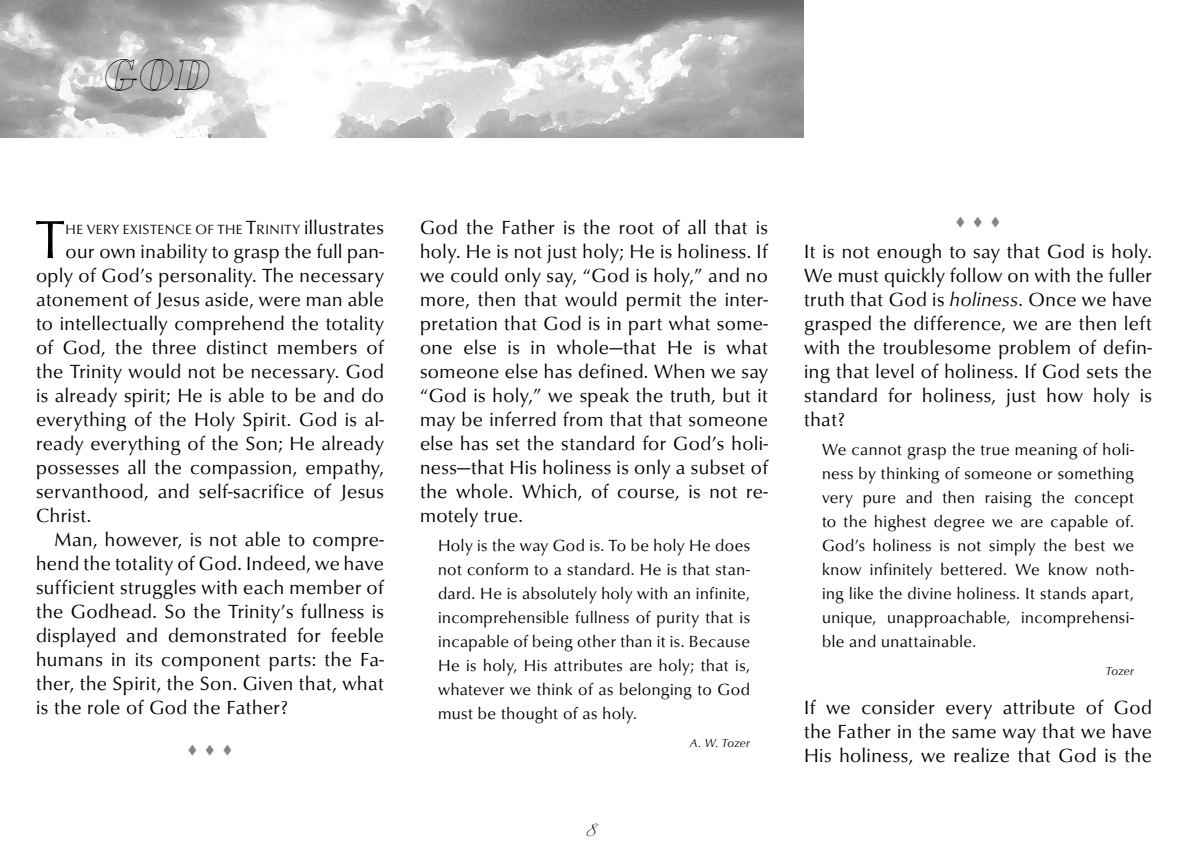
<style>
.page{position:relative;width:1188px;height:864px;background:#fff}
.page>*{position:absolute;margin:0;border:0;box-sizing:border-box;transform-origin:0 0}
.t1{font:55.2px "URW Classico T";color:#000}
.t2{font:45px "Bodoni Ant T Bold Ital Ou 1";color:#000}
.t3{font:19.5px/24px "URW Classico T";letter-spacing:.025em;color:#000;text-align:justify}
.t4{font:16.5px/24px "URW Classico T";letter-spacing:.025em;color:#000;text-align:justify}
.t5{font:13.65px "URW Classico T";letter-spacing:.035em;color:#000}
.t6{font:13.5px "Wingdings";color:#858585}
.t7{font:italic 12px "URW Classico T";letter-spacing:.015em;color:#000}
.s1{font-size:19.5px}
.s2{font-style:italic}
</style>
<div class="page">
<img style="left:0;top:0;width:804px;height:138px">
<h2 class="t2" style="left:104px;top:49px;width:108px">GOD</h2>
<h1 class="t1" style="left:36px;top:207px;width:30px">T</h1>
<p class="t5" style="left:66px;top:221px;width:320px">he very existence of the <span class="s1">T</span>rinity <span class="s1">illustrates</span></p>
<p class="t3" style="left:36px;top:240px;width:349px;text-indent:30px">our own inability to grasp the full pan&shy;oply of God’s personality. The necessary atonement of Jesus aside, were man able to intellectually comprehend the totality of God, the three distinct members of the Trinity would not be necessary. God is already spirit; He is able to be and do everything of the Holy Spirit. God is al&shy;ready everything of the Son; He already possesses all the compassion, empathy, servanthood, and self-sacrifice of Jesus Christ.</p>
<p class="t3" style="left:36px;top:528px;width:350px;text-indent:18px">Man, however, is not able to compre&shy;hend the totality of God. Indeed, we have sufficient struggles with each member of the Godhead. So the Trinity’s fullness is displayed and demonstrated for feeble humans in its component parts: the Fa&shy;ther, the Spirit, the Son. Given that, what is the role of God the Father?</p>
<p class="t6" style="left:187px;top:742px;width:47px">▼▼▼</p>
<p class="t3" style="left:420px;top:216px;width:350px">God the Father is the root of all that is holy. He is not just holy; He is holiness. If we could only say, “God is holy,” and no more, then that would permit the inter&shy;pretation that God is in part what some&shy;one else is in whole—that He is what someone else has defined. When we say “God is holy,” we speak the truth, but it may be inferred from that that someone else has set the standard for God’s holi&shy;ness—that His holiness is only a subset of the whole. Which, of course, is not re&shy;motely true.</p>
<p class="t4" style="left:438px;top:533px;width:314px">Holy is the way God is. To be holy He does not conform to a standard. He is that stan&shy;dard. He is absolutely holy with an infinite, incomprehensible fullness of purity that is incapable of being other than it is. Because He is holy, His attributes are holy; that is, whatever we think of as belonging to God must be thought of as holy.</p>
<p class="t7" style="left:690px;top:736px;width:62px">A. W. Tozer</p>
<p class="t6" style="left:955px;top:214px;width:47px">▼▼▼</p>
<p class="t3" style="left:804px;top:240px;width:350px">It is not enough to say that God is holy.<br>We must quickly follow on with the fuller truth that God is <span class="s2">holiness</span>. Once we have grasped the difference, we are then left with the troublesome problem of defin&shy;ing that level of holiness. If God sets the standard for holiness, just how holy is that?</p>
<p class="t4" style="left:822px;top:437px;width:313px">We cannot grasp the true meaning of holi&shy;ness by thinking of someone or something very pure and then raising the concept to the highest degree we are capable of.<br>God’s holiness is not simply the best we know infinitely bettered. We know noth&shy;ing like the divine holiness. It stands apart, unique, unapproachable, incomprehensi&shy;ble and unattainable.</p>
<p class="t7" style="left:1106px;top:664px;width:30px">Tozer</p>
<p class="t3" style="left:804px;top:696px;width:349px">If we consider every attribute of God the Father in the same way that we have His holiness, we realize that God is the</p>
</div>
